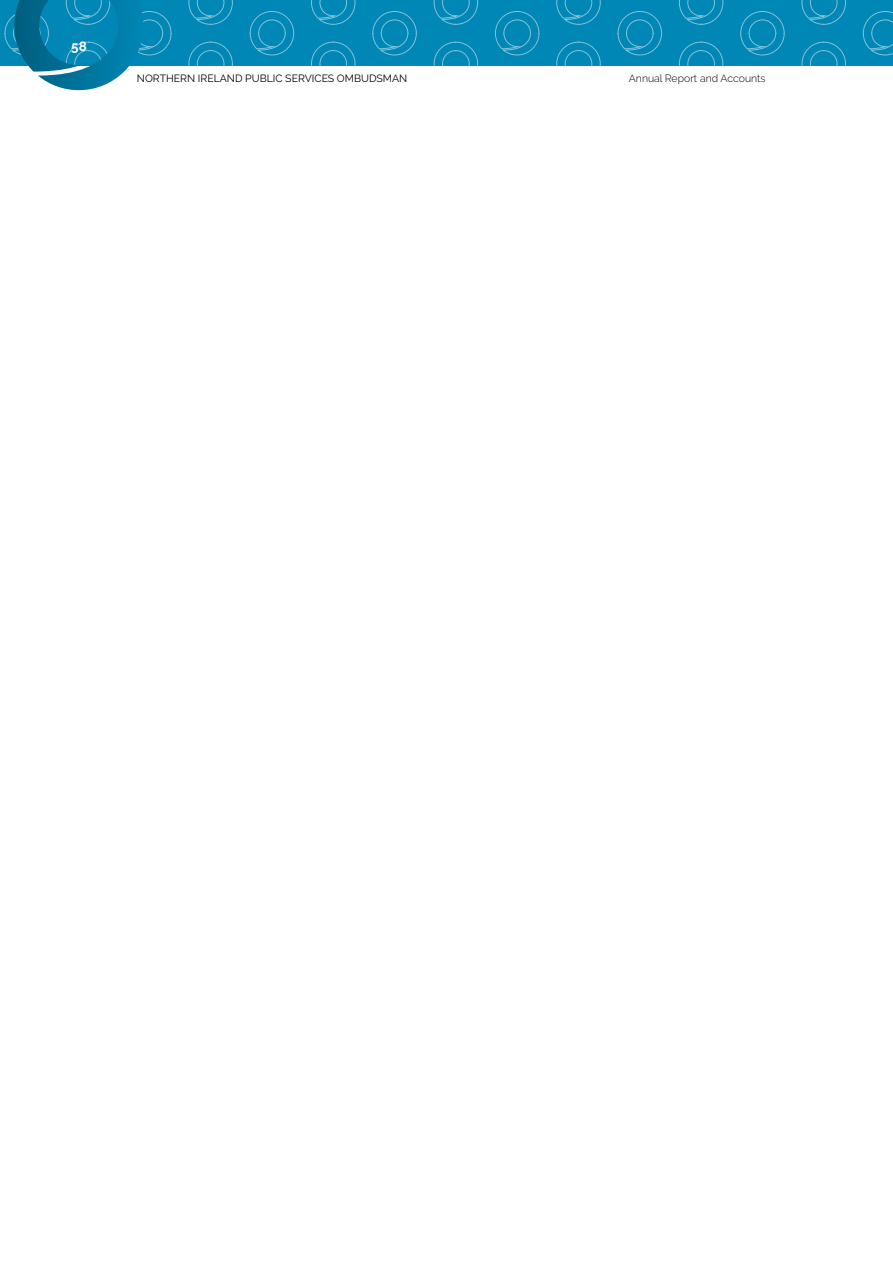
<style>
.page{position:relative;width:893px;height:1263px;background:#fff}
.page>*{position:absolute;margin:0;border:0;box-sizing:border-box;transform-origin:0 0}
.t1{font:700 13.5px "Raleway";color:#fff}
.t2{font:10.5px "Raleway";color:#000}
.t3{font:300 10.5px "Raleway";color:#000}
</style>
<div class="page">
<svg style="left:0;top:0;width:893px;height:65px;background:#088ab8"></svg>
<svg style="left:14px;top:0;width:129px;height:90px;background:#2690b4"></svg>
<p class="t1" style="left:71px;top:39px;width:17px">58</p>
<p class="t2" style="left:137px;top:72px;width:272px">NORTHERN IRELAND PUBLIC SERVICES OMBUDSMAN</p>
<p class="t3" style="left:629px;top:72px;width:138px">Annual Report and Accounts</p>
</div>
